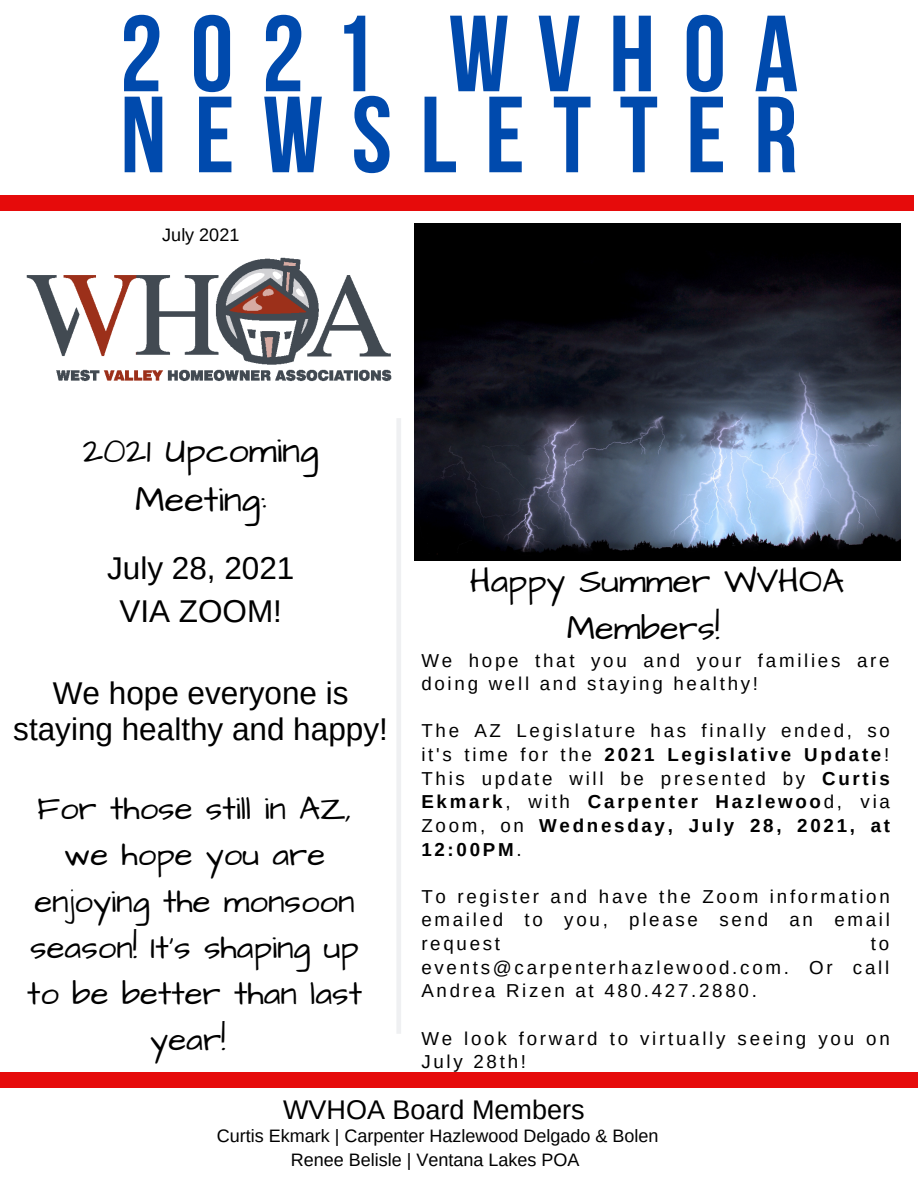
<style>
.page{position:relative;width:918px;height:1188px;background:#fff}
.page>*{position:absolute;margin:0;border:0;box-sizing:border-box;transform-origin:0 0}
.t1{font:700 108px/81px "Bebas Neue";letter-spacing:.26em;color:#004aad}
.t2{font:36px/49.5px "Architects Daughter";color:#000;text-align:center}
.t3{font:34.5px/47.2px "Architects Daughter";color:#000}
.t4{font:33px/46.2px "Architects Daughter";color:#000;text-align:center}
.t5{font:31.5px/36px "Arimo";color:#000;text-align:center}
.t6{font:27px "Arimo";color:#000}
.t7{font:18.75px/23.7px "Arimo";letter-spacing:.145em;color:#000;text-align:justify}
.t8{font:18px "Arimo";color:#000}
.s1{font-weight:700}
</style>
<div class="page">
<img style="left:26px;top:257px;width:366px;height:125px">
<div style="left:0;top:195px;width:914px;height:16px;background:#e60b0b"></div>
<div style="left:0;top:1072px;width:918px;height:16px;background:#e60b0b"></div>
<hr style="left:397px;top:418px;width:4px;height:616px;background:#eff0f2">
<img style="left:414px;top:223px;width:486px;height:338px">
<p class="t1" style="left:120px;top:24px;width:680px">2021 WVHOA<br>NEWSLETTER</p>
<p class="t8" style="left:162px;top:225px;width:79px">July 2021</p>
<p class="t2" style="left:83px;top:427px;width:238px">2021 Upcoming<br>Meeting:</p>
<p class="t5" style="left:107px;top:550px;width:189px">July 28, 2021</p>
<p class="t5" style="left:119px;top:593px;width:164px">VIA ZOOM!</p>
<p class="t5" style="left:13px;top:675px;width:376px">We hope everyone is staying healthy and happy!</p>
<p class="t4" style="left:27px;top:787px;width:337px">For those still in AZ, we hope you are enjoying the monsoon season! It's shaping up to be better than last year!</p>
<p class="t3" style="left:567px;top:558px;width:279px;text-indent:-97px">Happy Summer WVHOA<br>Members!</p>
<p class="t7" style="left:421px;top:648px;width:470px">We hope that you and your families are doing well and staying healthy!</p>
<p class="t7" style="left:421px;top:719px;width:470px">The AZ Legislature has finally ended, so it's time for the <span class="s1">2021 Legislative Update</span>!<br>This update will be presented by <span class="s1">Curtis Ekmark</span>, with <span class="s1">Carpenter Hazlewoo</span>d, via Zoom, on <span class="s1">Wednesday, July 28, 2021, at 12:00PM</span>.</p>
<p class="t7" style="left:421px;top:884px;width:470px">To register and have the Zoom information emailed to you, please send an email request</p>
<p class="t7" style="left:421px;top:932px;width:469px;text-indent:449px">to events@carpenterhazlewood.com. Or call Andrea Rizen at 480.427.2880.</p>
<p class="t7" style="left:421px;top:1026px;width:470px">We look forward to virtually seeing you on<br>July 28th!</p>
<p class="t6" style="left:283px;top:1094px;width:303px">WVHOA Board Members</p>
<p class="t8" style="left:217px;top:1125px;width:443px">Curtis Ekmark | Carpenter Hazlewood Delgado &amp; Bolen</p>
<p class="t8" style="left:291px;top:1150px;width:290px">Renee Belisle | Ventana Lakes POA</p>
</div>
